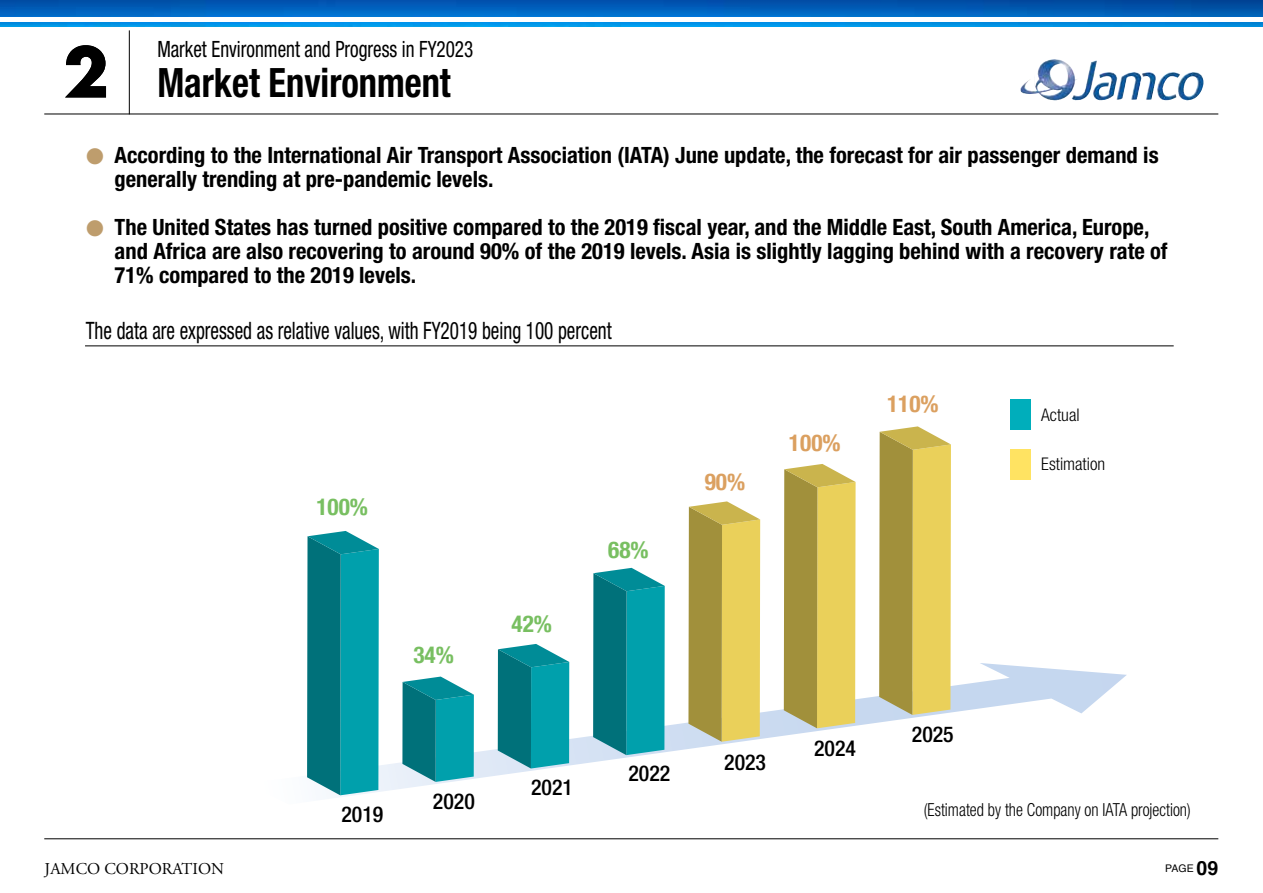
<style>
.page{position:relative;width:1263px;height:893px;background:#fff}
.page>*{position:absolute;margin:0;border:0;box-sizing:border-box;transform-origin:0 0}
.t1{font:700 67.5px "Futura";color:#000}
.t2{font:700 condensed 40.5px "Helvetica Neue";color:#000;scale:.9 1}
.t3{font:condensed 24px "Helvetica Neue";color:#000;scale:.8 1}
.t4{font:700 condensed 23.25px "Helvetica Neue";color:#78bf61}
.t5{font:700 condensed 23.25px "Helvetica Neue";color:#dba060}
.t6{font:700 condensed 22.5px/48px "Helvetica Neue";color:#000}
.t7{font:condensed 22.5px "Helvetica Neue";color:#000;scale:.85 1}
.t8{font:22.5px "Zapf Dingbats ITC";color:#be9d6d}
.t9{font:500 condensed 21.9px "Helvetica Neue";color:#000}
.t10{font:700 19.5px "Helvetica";color:#000}
.t11{font:300 condensed 18px "Helvetica Neue";color:#000;scale:.9 1}
.t12{font:300 condensed 17.4px "Helvetica Neue";color:#000}
.t13{font:16.5px "Adobe Garamond Pro";color:#000}
.t14{font:10.5px "Helvetica";color:#000}
</style>
<div class="page">
<img style="left:1020px;top:59px;width:57px;height:41px">
<hr style="left:44px;top:114px;width:1174px;height:1px;background:#000">
<hr style="left:44px;top:838px;width:1174px;height:1px;background:#000">
<hr style="left:129px;top:30px;width:1px;height:84px;background:#000">
<img style="left:0;top:0;width:1263px;height:27px">
<hr style="left:0;top:17px;width:1263px;height:4px;background:#fff">
<hr style="left:85px;top:345px;width:1089px;height:1px;background:#000">
<svg style="left:330px;top:663px;width:797px;height:135px"></svg>
<svg style="left:307px;top:531px;width:72px;height:264px;background:#0e8f99"></svg>
<svg style="left:402px;top:677px;width:72px;height:105px;background:#1c96a0"></svg>
<svg style="left:498px;top:644px;width:71px;height:124px;background:#14939d"></svg>
<svg style="left:593px;top:568px;width:72px;height:187px;background:#12929c"></svg>
<svg style="left:688px;top:501px;width:72px;height:241px;background:#cab75a"></svg>
<svg style="left:784px;top:464px;width:71px;height:264px;background:#c9b453"></svg>
<svg style="left:879px;top:426px;width:72px;height:289px;background:#c9b554"></svg>
<div style="left:1010px;top:400px;width:21px;height:30px;background:#00aebb"></div>
<div style="left:1010px;top:449px;width:21px;height:30px;background:#ffe362"></div>
<h1 class="t1" style="left:63px;top:23px;width:47px">2</h1>
<p class="t7" style="left:157px;top:36px;width:373px">Market Environment and Progress FYin 2023</p>
<h2 class="t2" style="left:157px;top:58px;width:327px">Market Environment</h2>
<p class="t8" style="left:86px;top:146px;width:19px">●</p>
<p class="t8" style="left:86px;top:218px;width:19px">●</p>
<p class="t6" style="left:115px;top:131px;width:1045px">According to the International Air Transport Association (IATA) June update, the forecast for air passenger demand is</p>
<p class="t6" style="left:115px;top:155px;width:1036px">generally trending at pre-pandemic levels.<br>The United States has turned positive compared to the 2019 fiscal year, and the Middle East, South America, Europe,</p>
<p class="t6" style="left:115px;top:239px;width:1054px;line-height:24px">and Africa are also recovering to around 90% of the 2019 levels. Asia is slightly lagging behind with a recovery rate of<br>71% compared to the 2019 levels.</p>
<p class="t3" style="left:86px;top:317px;width:659px">The data are expressed as relative values, with FY2019 being 100 percent</p>
<p class="t13" style="left:45px;top:858px;width:181px">JAMCO CORPORATION</p>
<p class="t4" style="left:316px;top:487px;width:53px">100%</p>
<p class="t4" style="left:413px;top:636px;width:42px">34%</p>
<p class="t4" style="left:512px;top:604px;width:42px">42%</p>
<p class="t4" style="left:608px;top:530px;width:42px">68%</p>
<p class="t9" style="left:341px;top:801px;width:43px">2019</p>
<p class="t9" style="left:433px;top:788px;width:43px">2020</p>
<p class="t9" style="left:531px;top:774px;width:43px">2021</p>
<p class="t9" style="left:628px;top:760px;width:43px">2022</p>
<p class="t5" style="left:705px;top:463px;width:42px">90%</p>
<p class="t5" style="left:789px;top:423px;width:53px">100%</p>
<p class="t5" style="left:887px;top:384px;width:53px">110%</p>
<p class="t12" style="left:1041px;top:404px;width:40px">Actual</p>
<p class="t12" style="left:1041px;top:454px;width:65px">Estimation</p>
<p class="t9" style="left:724px;top:749px;width:43px">2023</p>
<p class="t9" style="left:814px;top:735px;width:43px">2024</p>
<p class="t9" style="left:912px;top:721px;width:43px">2025</p>
<p class="t11" style="left:924px;top:800px;width:298px">(Estimated by the Company on IATA projection(</p>
<p class="t10" style="left:1196px;top:853px;width:23px">09</p>
<p class="t14" style="left:1165px;top:860px;width:30px">PAGE</p>
</div>
